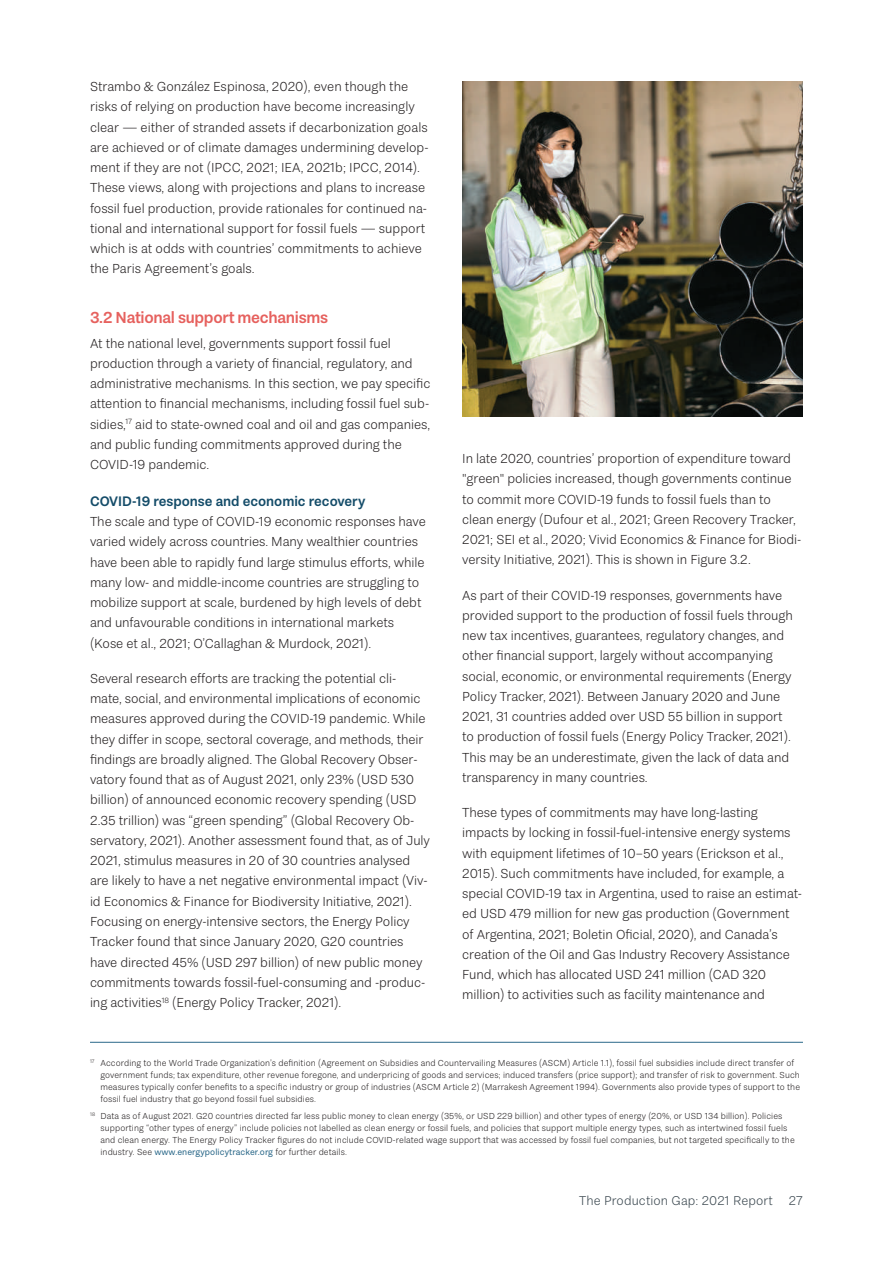
<style>
.page{position:relative;width:893px;height:1263px;background:#fff}
.page>*{position:absolute;margin:0;border:0;box-sizing:border-box;transform-origin:0 0}
.t1{font:600 16.5px "Passenger Sans";letter-spacing:-.02em;color:#e6615e}
.t2{font:600 14.25px "Passenger Sans";color:#144c69}
.t3{font:300 13.5px/20.2px "Passenger Sans";letter-spacing:-.005em;color:#231f20}
.t4{font:300 13.2px "Passenger Sans";letter-spacing:.01em;color:#38454d}
.t5{font:300 9px/12px "Passenger Sans";letter-spacing:.01em;color:#231f20}
.s1{font-weight:400;color:#2a6889}
</style>
<div class="page">
<hr style="left:90px;top:1042px;width:713px;height:1px;background:#2a6889">
<img style="left:462px;top:81px;width:341px;height:336px">
<p class="t3" style="left:90px;top:76px;width:340px">Strambo &amp; González Espinosa, 2020), even though the risks of relying on production have become increasingly clear — either of stranded assets if decarbonization goals are achieved or of climate damages undermining develop&shy;ment if they are not (IPCC, 2021; IEA, 2021b; IPCC, 2014).<br>These views, along with projections and plans to increase fossil fuel production, provide rationales for continued na&shy;tional and international support for fossil fuels — support which is at odds with countries’ commitments to achieve the Paris Agreement’s goals.</p>
<p class="t1" style="left:90px;top:308px;width:240px">3.2 National support mechanisms</p>
<p class="t3" style="left:90px;top:333px;width:342px">At the national level, governments support fossil fuel production through a variety of financial, regulatory, and administrative mechanisms. In this section, we pay specific attention to financial mechanisms, including fossil fuel sub&shy;sidies,<sup>17</sup> aid to state-owned coal and oil and gas companies, and public funding commitments approved during the COVID-19 pandemic.</p>
<p class="t2" style="left:90px;top:493px;width:277px">COVID-19 response and economic recovery</p>
<p class="t3" style="left:90px;top:511px;width:337px">The scale and type of COVID-19 economic responses have varied widely across countries. Many wealthier countries have been able to rapidly fund large stimulus efforts, while many low- and middle-income countries are struggling to mobilize support at scale, burdened by high levels of debt and unfavourable conditions in international markets (Kose et al., 2021; O’Callaghan &amp; Murdock, 2021).</p>
<p class="t3" style="left:90px;top:668px;width:342px">Several research efforts are tracking the potential cli&shy;mate, social, and environmental implications of economic measures approved during the COVID-19 pandemic. While they differ in scope, sectoral coverage, and methods, their findings are broadly aligned. The Global Recovery Obser&shy;vatory found that as of August 2021, only 23% (USD 530 billion) of announced economic recovery spending (USD 2.35 trillion) was “green spending” (Global Recovery Ob&shy;servatory, 2021). Another assessment found that, as of July 2021, stimulus measures in 20 of 30 countries analysed are likely to have a net negative environmental impact (Viv&shy;id Economics &amp; Finance for Biodiversity Initiative, 2021).<br>Focusing on energy-intensive sectors, the Energy Policy Tracker found that since January 2020, G20 countries have directed 45% (USD 297 billion) of new public money commitments towards fossil-fuel-consuming and -produc&shy;ing activities<sup>18</sup> (Energy Policy Tracker, 2021).</p>
<p class="t3" style="left:462px;top:448px;width:341px">In late 2020, countries’ proportion of expenditure toward "green" policies increased, though governments continue to commit more COVID-19 funds to fossil fuels than to clean energy (Dufour et al., 2021; Green Recovery Tracker, 2021; SEI et al., 2020; Vivid Economics &amp; Finance for Biodi&shy;versity Initiative, 2021). This is shown in Figure 3.2.</p>
<p class="t3" style="left:462px;top:585px;width:332px">As part of their COVID-19 responses, governments have provided support to the production of fossil fuels through new tax incentives, guarantees, regulatory changes, and other financial support, largely without accompanying social, economic, or environmental requirements (Energy Policy Tracker, 2021). Between January 2020 and June 2021, 31 countries added over USD 55 billion in support to production of fossil fuels (Energy Policy Tracker, 2021).<br>This may be an underestimate, given the lack of data and transparency in many countries.</p>
<p class="t3" style="left:462px;top:802px;width:341px">These types of commitments may have long-lasting impacts by locking in fossil-fuel-intensive energy systems with equipment lifetimes of 10–50 years (Erickson et al., 2015). Such commitments have included, for example, a special COVID-19 tax in Argentina, used to raise an estimat&shy;ed USD 479 million for new gas production (Government of Argentina, 2021; Boletin Oficial, 2020), and Canada’s creation of the Oil and Gas Industry Recovery Assistance Fund, which has allocated USD 241 million (CAD 320 million) to activities such as facility maintenance and</p>
<p class="t5" style="left:100px;top:1057px;width:701px;text-indent:-10px"><sup>17</sup> According to the World Trade Organization’s definition (Agreement on Subsidies and Countervailing Measures (ASCM) Article 1.1), fossil fuel subsidies include direct transfer of government funds; tax expenditure, other revenue foregone, and underpricing of goods and services; induced transfers (price support); and transfer of risk to government. Such measures typically confer benefits to a specific industry or group of industries (ASCM Article 2) (Marrakesh Agreement 1994). Governments also provide types of support to the fossil fuel industry that go beyond fossil fuel subsidies.</p>
<p class="t5" style="left:100px;top:1110px;width:696px;text-indent:-10px"><sup>18</sup> Data as of August 2021. G20 countries directed far less public money to clean energy (35%, or USD 229 billion) and other types of energy (20%, or USD 134 billion). Policies supporting “other types of energy” include policies not labelled as clean energy or fossil fuels, and policies that support multiple energy types, such as intertwined fossil fuels and clean energy. The Energy Policy Tracker figures do not include COVID-related wage support that was accessed by fossil fuel companies, but not targeted specifically to the industry. See <span class="s1">www.energypolicytracker.org</span> for further details.</p>
<p class="t4" style="left:579px;top:1193px;width:225px">The Production Gap: 2021 Report 27</p>
</div>
